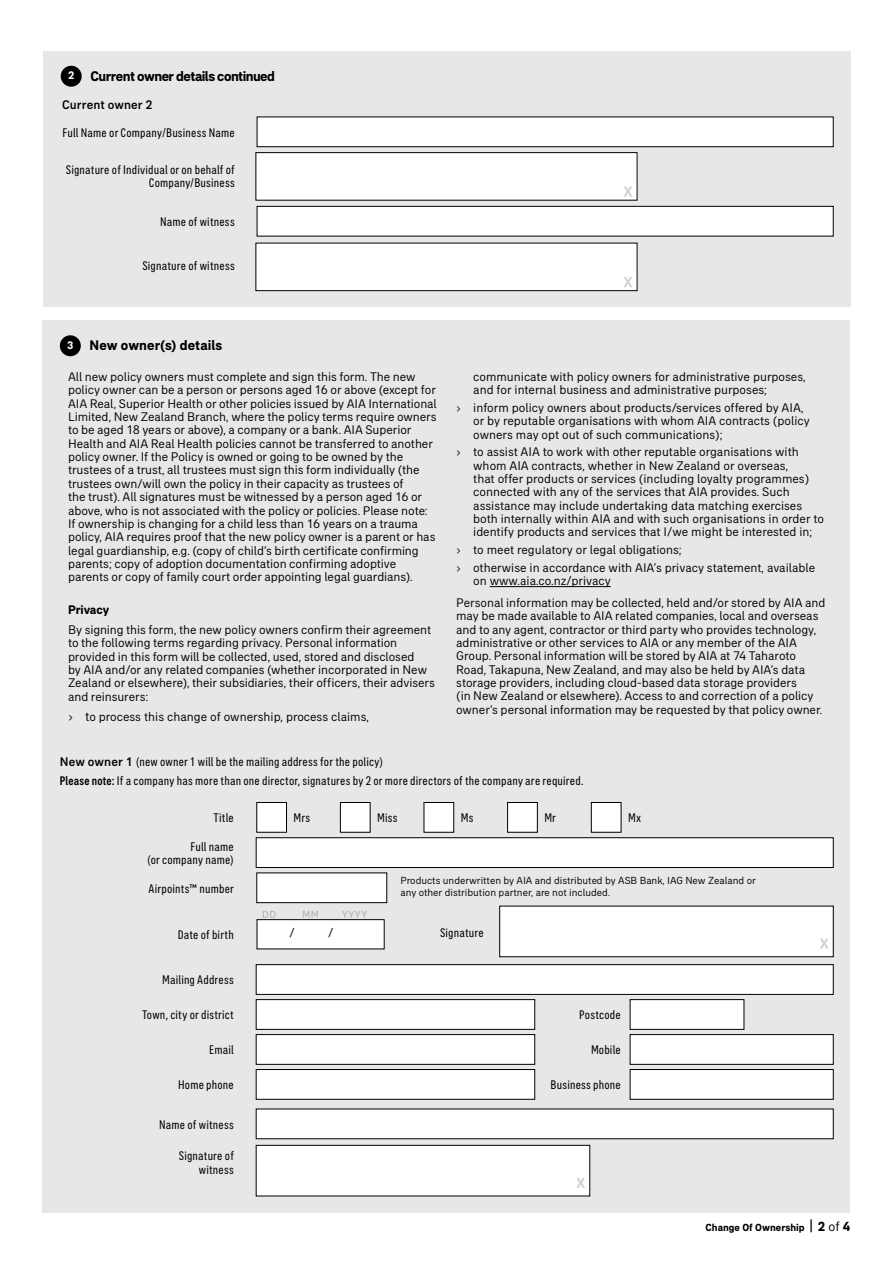
<style>
.page{position:relative;width:893px;height:1263px;background:#fff}
.page>*{position:absolute;margin:0;border:0;box-sizing:border-box;transform-origin:0 0}
.t1{font:700 14.25px "AIA Everest";letter-spacing:-.035em;color:#000}
.t2{font:700 14.25px "AIA Everest";letter-spacing:.005em;color:#000}
.t3{font:12.9px "AIA Everest";color:#000}
.t4{font:12.75px/13.4px "AIA Everest";letter-spacing:-.005em;color:#000}
.t5{font:condensed 12.75px/13.5px "AIA Everest";letter-spacing:.015em;color:#000;text-align:right}
.t6{font:500 12.75px "AIA Everest";letter-spacing:.01em;color:#000}
.t7{font:700 12.75px "AIA Everest";letter-spacing:-.01em;color:#000}
.t8{font:10.5px/12px "AIA Everest";color:#000}
.t9{font:700 10.5px "AIA Everest";color:#000}
.t10{font:10.5px "AIA Everest";letter-spacing:.05em;color:#a7a9ac}
.s1{font-size:11.25px;color:#fff}
.s2{font-size:13.5px}
.s3{font-weight:500;font-stretch:normal}
.s4{font-weight:500}
.s5{font-size:15.75px}
.s6{font-weight:400;font-size:13.5px}
</style>
<div class="page">
<div style="left:43px;top:51px;width:808px;height:255px;background:#e6e7e8"></div>
<div style="left:257px;top:117px;width:576px;height:30px;background:#fff"></div>
<div style="left:257px;top:117px;width:576px;height:30px;border:1px solid #000"></div>
<div style="left:257px;top:206px;width:576px;height:30px;background:#fff"></div>
<div style="left:257px;top:206px;width:576px;height:30px;border:1px solid #000"></div>
<div style="left:61px;top:66px;width:21px;height:21px;background:#000;border-radius:50%"></div>
<div style="left:43px;top:320px;width:807px;height:893px;background:#e6e7e8"></div>
<div style="left:60px;top:335px;width:21px;height:21px;background:#000;border-radius:50%"></div>
<hr style="left:490px;top:586px;width:121px;height:1px;background:#000">
<div style="left:256px;top:153px;width:381px;height:47px;background:#fff"></div>
<div style="left:256px;top:152px;width:381px;height:48px;border:1px solid #000"></div>
<svg style="left:624px;top:187px;width:8px;height:10px"></svg>
<div style="left:256px;top:243px;width:381px;height:48px;background:#fff"></div>
<div style="left:256px;top:243px;width:381px;height:48px;border:1px solid #000"></div>
<svg style="left:624px;top:277px;width:8px;height:10px"></svg>
<div style="left:256px;top:838px;width:577px;height:29px;background:#fff"></div>
<div style="left:256px;top:837px;width:577px;height:31px;border:1px solid #000"></div>
<div style="left:256px;top:965px;width:577px;height:29px;background:#fff"></div>
<div style="left:256px;top:964px;width:577px;height:30px;border:1px solid #000"></div>
<div style="left:256px;top:999px;width:279px;height:30px;background:#fff"></div>
<div style="left:256px;top:999px;width:279px;height:30px;border:1px solid #000"></div>
<div style="left:256px;top:1034px;width:279px;height:30px;background:#fff"></div>
<div style="left:256px;top:1034px;width:279px;height:30px;border:1px solid #000"></div>
<div style="left:256px;top:1069px;width:279px;height:30px;background:#fff"></div>
<div style="left:256px;top:1069px;width:279px;height:30px;border:1px solid #000"></div>
<div style="left:256px;top:1109px;width:577px;height:30px;background:#fff"></div>
<div style="left:630px;top:999px;width:114px;height:30px;background:#fff"></div>
<div style="left:630px;top:999px;width:114px;height:30px;border:1px solid #000"></div>
<div style="left:630px;top:1034px;width:203px;height:30px;background:#fff"></div>
<div style="left:630px;top:1034px;width:203px;height:30px;border:1px solid #000"></div>
<div style="left:630px;top:1069px;width:203px;height:30px;background:#fff"></div>
<div style="left:630px;top:1069px;width:203px;height:30px;border:1px solid #000"></div>
<div style="left:257px;top:802px;width:30px;height:30px;background:#fff"></div>
<div style="left:257px;top:802px;width:30px;height:30px;border:1px solid #000"></div>
<div style="left:340px;top:802px;width:30px;height:30px;background:#fff"></div>
<div style="left:340px;top:802px;width:30px;height:30px;border:1px solid #000"></div>
<div style="left:424px;top:802px;width:30px;height:30px;background:#fff"></div>
<div style="left:508px;top:802px;width:29px;height:30px;background:#fff"></div>
<div style="left:507px;top:802px;width:31px;height:30px;border:1px solid #000"></div>
<div style="left:591px;top:802px;width:30px;height:30px;background:#fff"></div>
<div style="left:591px;top:802px;width:30px;height:30px;border:1px solid #000"></div>
<div style="left:257px;top:920px;width:127px;height:29px;background:#fff"></div>
<div style="left:257px;top:919px;width:127px;height:30px;border:1px solid #000"></div>
<div style="left:500px;top:906px;width:333px;height:51px;background:#fff"></div>
<svg style="left:820px;top:938px;width:9px;height:11px"></svg>
<div style="left:256px;top:1145px;width:334px;height:51px;background:#fff"></div>
<div style="left:256px;top:1145px;width:334px;height:51px;border:1px solid #000"></div>
<svg style="left:576px;top:1178px;width:9px;height:10px"></svg>
<div style="left:257px;top:873px;width:130px;height:30px;background:#fff"></div>
<div style="left:257px;top:873px;width:130px;height:30px;border:1px solid #000"></div>
<p class="t1" style="left:68px;top:67px;width:209px"><span class="s1">2</span> Current owner details continued</p>
<p class="t6" style="left:62px;top:98px;width:92px">Current owner 2</p>
<p class="t5" style="left:62px;top:125px;width:174px">Full Name or Company/Business Name</p>
<p class="t5" style="left:66px;top:163px;width:170px">Signature of Individual or on behalf of<br>Company/Business</p>
<p class="t5" style="left:160px;top:215px;width:76px">Name of witness</p>
<p class="t5" style="left:142px;top:259px;width:94px">Signature of witness</p>
<p class="t2" style="left:67px;top:337px;width:157px"><span class="s1">3</span> New owner(s) details</p>
<p class="t4" style="left:68px;top:370px;width:370px">All new policy owners must complete and sign this form. The new policy owner can be a person or persons aged 16 or above (except for AIA Real, Superior Health or other policies issued by AIA International Limited, New Zealand Branch, where the policy terms require owners to be aged 18 years or above), a company or a bank. AIA Superior Health and AIA Real Health policies cannot be transferred to another policy owner. If the Policy is owned or going to be owned by the trustees of a trust, all trustees must sign this form individually (the trustees own/will own the policy in their capacity as trustees of<br>the trust). All signatures must be witnessed by a person aged 16 or above, who is not associated with the policy or policies. Please note:<br>If ownership is changing for a child less than 16 years on a trauma policy, AIA requires proof that the new policy owner is a parent or has legal guardianship, e.g. (copy of child’s birth certificate confirming parents; copy of adoption documentation confirming adoptive parents or copy of family court order appointing legal guardians).</p>
<p class="t7" style="left:68px;top:602px;width:43px">Privacy</p>
<p class="t4" style="left:68px;top:623px;width:368px">By signing this form, the new policy owners confirm their agreement to the following terms regarding privacy. Personal information provided in this form will be collected, used, stored and disclosed<br>by AIA and/or any related companies (whether incorporated in New Zealand or elsewhere), their subsidiaries, their officers, their advisers and reinsurers:</p>
<p class="t4" style="left:68px;top:710px;width:303px"><span class="s2">› t</span>o process this change of ownership, process claims,</p>
<p class="t4" style="left:473px;top:370px;width:334px">communicate with policy owners for administrative purposes, and for internal business and administrative purposes;</p>
<p class="t4" style="left:473px;top:401px;width:338px;text-indent:-17px">› inform policy owners about products/services offered by AIA, or by reputable organisations with whom AIA contracts (policy owners may opt out of such communications);</p>
<p class="t4" style="left:473px;top:445px;width:352px;text-indent:-17px">› to assist AIA to work with other reputable organisations with whom AIA contracts, whether in New Zealand or overseas,<br>that offer products or services (including loyalty programmes) connected with any of the services that AIA provides. Such assistance may include undertaking data matching exercises both internally within AIA and with such organisations in order to identify products and services that I/we might be interested in;</p>
<p class="t4" style="left:456px;top:541px;width:361px;line-height:17.5px">› to meet regulatory or legal obligations;<br>› otherwise in accordance with AIA’s privacy statement, available</p>
<p class="t4" style="left:456px;top:569px;width:371px;line-height:21.9px;text-indent:17px">on www.aia.co.nz/privacy<br>Personal information may be collected, held and/or stored by AIA and</p>
<p class="t4" style="left:456px;top:609px;width:368px">may be made available to AIA related companies, local and overseas and to any agent, contractor or third party who provides technology, administrative or other services to AIA or any member of the AIA Group. Personal information will be stored by AIA at 74 Taharoto Road, Takapuna, New Zealand, and may also be held by AIA’s data storage providers, including cloud-based data storage providers<br>(in New Zealand or elsewhere). Access to and correction of a policy owner’s personal information may be requested by that policy owner.</p>
<p class="t5" style="left:60px;top:753px;width:525px;line-height:18.3px;text-align:left"><span class="s3">New owner 1</span> (new owner 1 will be the mailing address for the policy)<br><span class="s4">Please note:</span> If a company has more than one director, signatures by 2 or more directors of the company are required.</p>
<p class="t5" style="left:213px;top:811px;width:22px">Title</p>
<p class="t5" style="left:293px;top:811px;width:18px">Mrs</p>
<p class="t5" style="left:377px;top:811px;width:22px">Miss</p>
<p class="t5" style="left:461px;top:811px;width:14px">Ms</p>
<p class="t5" style="left:544px;top:811px;width:13px">Mr</p>
<p class="t5" style="left:628px;top:811px;width:15px">Mx</p>
<p class="t5" style="left:147px;top:839px;width:88px">Full name<br>(or company name)</p>
<p class="t5" style="left:149px;top:882px;width:87px">Airpoints™ number</p>
<p class="t8" style="left:400px;top:874px;width:357px">Products underwritten by AIA and distributed by ASB Bank, IAG New Zealand or any other distribution partner, are not included.</p>
<p class="t10" style="left:262px;top:908px;width:15px">DD</p>
<p class="t10" style="left:302px;top:908px;width:19px">MM</p>
<p class="t10" style="left:342px;top:908px;width:27px">YYYY</p>
<p class="t5" style="left:178px;top:928px;width:58px">Date of birth</p>
<p class="t3" style="left:289px;top:926px;width:7px">/</p>
<p class="t3" style="left:328px;top:926px;width:7px">/</p>
<p class="t5" style="left:440px;top:926px;width:45px">Signature</p>
<p class="t5" style="left:162px;top:973px;width:73px">Mailing Address</p>
<p class="t5" style="left:142px;top:1008px;width:93px">Town, city or district</p>
<p class="t5" style="left:209px;top:1043px;width:26px">Email</p>
<p class="t5" style="left:178px;top:1078px;width:57px">Home phone</p>
<p class="t5" style="left:159px;top:1117px;width:76px">Name of witness</p>
<p class="t5" style="left:179px;top:1149px;width:57px">Signature of witness</p>
<p class="t5" style="left:579px;top:1008px;width:43px">Postcode</p>
<p class="t5" style="left:591px;top:1043px;width:31px">Mobile</p>
<p class="t5" style="left:551px;top:1078px;width:72px">Business phone</p>
<p class="t9" style="left:705px;top:1221px;width:146px">Change Of Ownership <span class="s5">|</span> <span class="s2">2</span> <span class="s6">of</span> <span class="s2">4</span></p>
</div>
